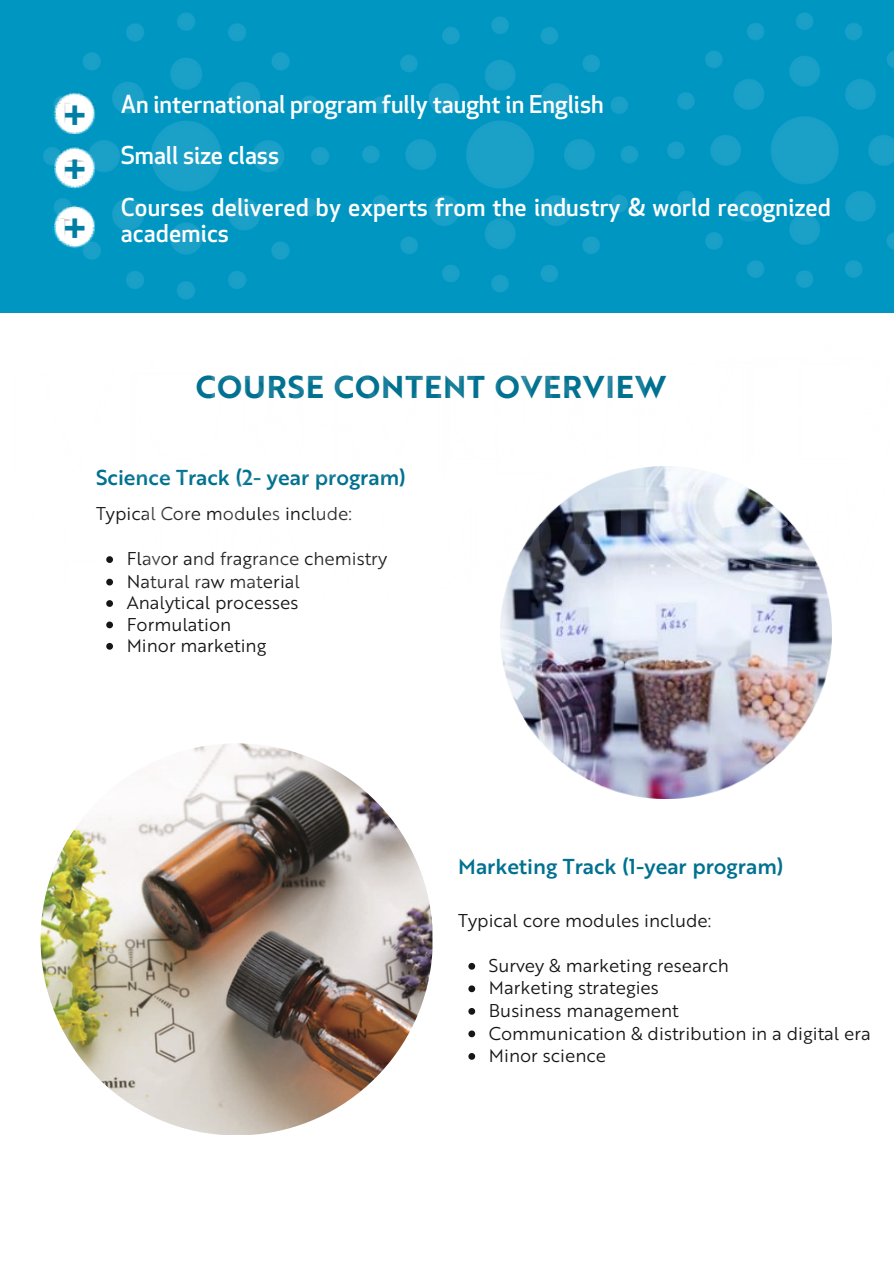
<style>
.page{position:relative;width:894px;height:1264px;background:#fff}
.page>*{position:absolute;margin:0;border:0;box-sizing:border-box;transform-origin:0 0}
.t1{font:500 43.5px/54px "Apex New";color:#007da2}
.t2{font:30.75px "Brother 1816 Bold";letter-spacing:.03em;color:#007190}
.t3{font:500 24px/51.8px "Apex New";letter-spacing:.005em;color:#fff}
.t4{font:21px "Brother 1816 Medium";color:#007190}
.t5{font:18px/21.6px "Brother 1816 Book";color:#171615}
</style>
<div class="page">
<div style="left:0;top:0;width:893px;height:313px;background:#0096c2"></div>
<img style="left:41px;top:743px;width:391px;height:391px;border-radius:190px">
<img style="left:500px;top:584px;width:331px;height:214px">
<svg style="left:106px;top:603px;width:7px;height:4px"></svg>
<svg style="left:106px;top:621px;width:7px;height:7px"></svg>
<svg style="left:106px;top:643px;width:7px;height:6px"></svg>
<svg style="left:468px;top:962px;width:7px;height:7px"></svg>
<svg style="left:468px;top:985px;width:7px;height:7px"></svg>
<svg style="left:468px;top:1008px;width:7px;height:6px"></svg>
<svg style="left:468px;top:1030px;width:7px;height:7px"></svg>
<svg style="left:468px;top:1053px;width:7px;height:6px"></svg>
<img style="left:43px;top:13px;width:516px;height:590px">
<img style="left:142px;top:16px;width:683px;height:568px">
<img style="left:447px;top:13px;width:446px;height:566px">
<h1 class="t1" style="left:62px;top:92px;width:28px">+ +</h1>
<h1 class="t1" style="left:62px;top:205px;width:28px">+</h1>
<h3 class="t3" style="left:121px;top:81px;width:711px">An international program fully taught in English<br>Small size class<br>Courses delivered by experts from the industry &amp; world recognized</h3>
<h3 class="t3" style="left:121px;top:210px;width:110px">academics</h3>
<h2 class="t2" style="left:196px;top:365px;width:472px">COURSE CONTENT OVERVIEW</h2>
<p class="t4" style="left:96px;top:461px;width:311px">Science Track (2- year program)</p>
<p class="t5" style="left:96px;top:501px;width:257px">Typical Core modules include:</p>
<p class="t5" style="left:127px;top:546px;width:262px">Flavor and fragrance chemistry<br>Natural raw material<br>Analytical processes<br>Formulation<br>Minor marketing</p>
<p class="t4" style="left:458px;top:851px;width:327px">Marketing Track (1-year program)</p>
<p class="t5" style="left:458px;top:908px;width:254px">Typical core modules include:</p>
<p class="t5" style="left:488px;top:953px;width:383px;line-height:22.5px">Survey &amp; marketing research<br>Marketing strategies<br>Business management<br>Communication &amp; distribution in a digital era<br>Minor science</p>
</div>
